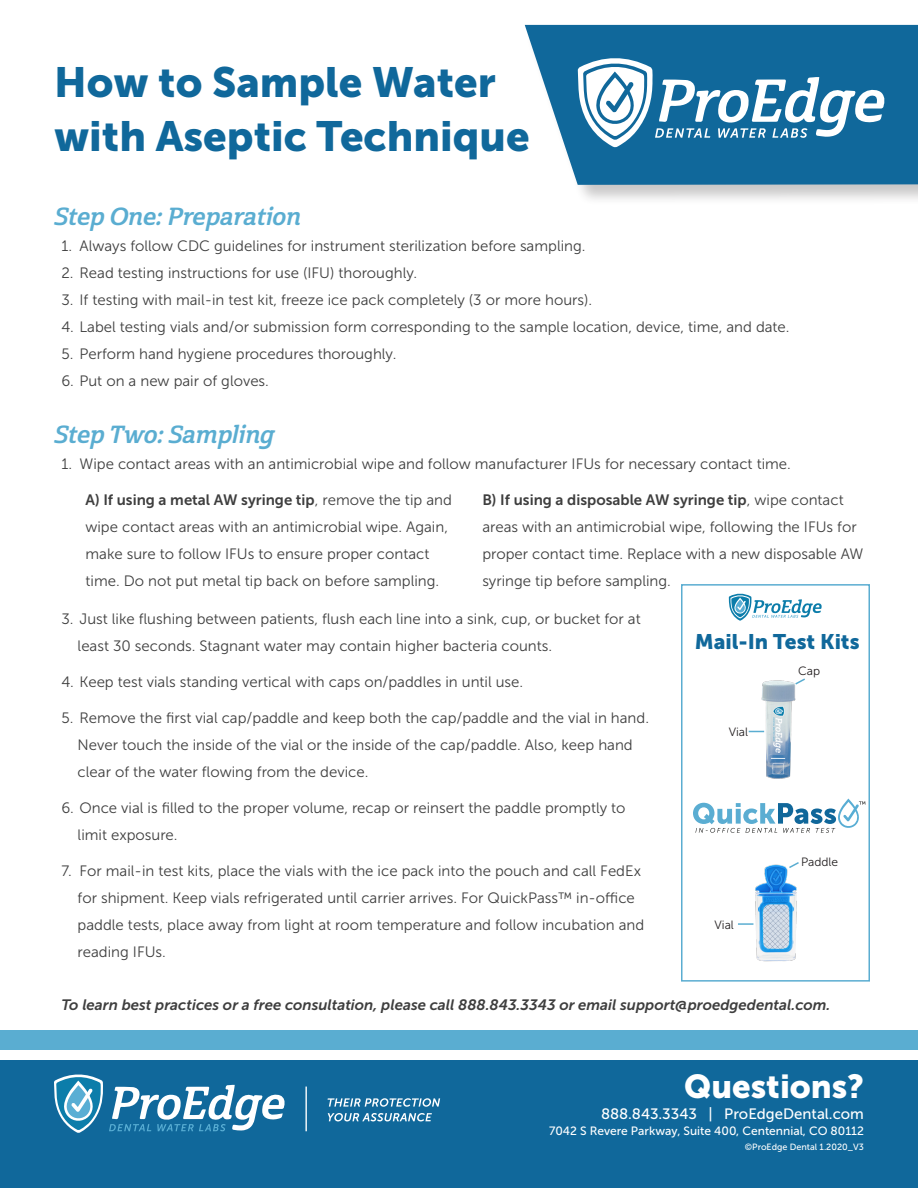
<style>
.page{position:relative;width:918px;height:1188px;background:#fff}
.page>*{position:absolute;margin:0;border:0;box-sizing:border-box;transform-origin:0 0}
.t1{font:42px/54px "Museo Sans 900";color:#10689b}
.t2{font:33px "Museo Sans 900";color:#fff}
.t3{font:24px "Cabrito Semi Nor Bol It";color:#5aadd1}
.t4{font:21px "Museo Sans 900";color:#10689b}
.t5{font:15px/27px "Museo Sans 300";color:#3e3e3e}
.t6{font:italic 15px "Museo Sans 700";color:#3e3e3e}
.t7{font:15px "Museo Sans 500";color:#fff}
.t8{font:12px "Museo Sans 500";color:#fff}
.t9{font:12px "Museo Sans 300";color:#231f20}
.t10{font:9px "Museo Sans 500";color:#fff}
.s1{font-family:"Museo Sans 700"}
</style>
<div class="page">
<div style="left:681px;top:584px;width:189px;height:398px;border:2px solid #5aadd1"></div>
<div style="left:0;top:1060px;width:918px;height:128px;background:#10689b"></div>
<div style="left:0;top:1030px;width:918px;height:19px;background:#5aadd1"></div>
<svg style="left:54px;top:1075px;width:49px;height:58px"></svg>
<svg style="left:109px;top:1085px;width:176px;height:46px"></svg>
<svg style="left:328px;top:1098px;width:112px;height:9px"></svg>
<svg style="left:328px;top:1113px;width:104px;height:8px"></svg>
<hr style="left:305px;top:1087px;width:2px;height:44px;background:#fff">
<div style="left:525px;top:24px;width:393px;height:182px;background:#231f20;opacity:.25"></div>
<svg style="left:525px;top:25px;width:393px;height:160px;background:#2c7aa6"></svg>
<svg style="left:578px;top:58px;width:306px;height:89px"></svg>
<img style="left:683px;top:840px;width:187px;height:135px">
<svg style="left:738px;top:923px;width:15px;height:2px"></svg>
<svg style="left:787px;top:861px;width:14px;height:9px"></svg>
<img style="left:748px;top:680px;width:48px;height:99px">
<svg style="left:749px;top:731px;width:15px;height:1px"></svg>
<svg style="left:794px;top:678px;width:11px;height:8px"></svg>
<svg style="left:693px;top:799px;width:172px;height:34px"></svg>
<svg style="left:729px;top:593px;width:93px;height:28px"></svg>
<p class="t1" style="left:54px;top:55px;width:477px">How to Sample Water with Aseptic Technique</p>
<p class="t3" style="left:54px;top:202px;width:248px">Step One: Preparation</p>
<p class="t5" style="left:62px;top:233px;width:526px">1. Always follow CDC guidelines for instrument sterilization before sampling.</p>
<p class="t5" style="left:62px;top:260px;width:357px">2. Read testing instructions for use (IFU) thoroughly.</p>
<p class="t5" style="left:62px;top:287px;width:532px">3. If testing with mail-in test kit, freeze ice pack completely (3 or more hours).</p>
<p class="t5" style="left:62px;top:314px;width:730px">4. Label testing vials and/or submission form corresponding to the sample location, device, time, and date.</p>
<p class="t5" style="left:62px;top:341px;width:336px">5. Perform hand hygiene procedures thoroughly.</p>
<p class="t5" style="left:62px;top:368px;width:209px">6. Put on a new pair of gloves.</p>
<p class="t3" style="left:54px;top:420px;width:222px">Step Two: Sampling</p>
<p class="t5" style="left:62px;top:451px;width:731px">1. Wipe contact areas with an antimicrobial wipe and follow manufacturer IFUs for necessary contact time.</p>
<p class="t5" style="left:86px;top:487px;width:368px"><span class="s1">A) If using a metal AW syringe tip</span>, remove the tip and wipe contact areas with an antimicrobial wipe. Again, make sure to follow IFUs to ensure proper contact time. Do not put metal tip back on before sampling.</p>
<p class="t5" style="left:482px;top:487px;width:383px"><span class="s1">B) If using a disposable AW syringe tip</span>, wipe contact areas with an antimicrobial wipe, following the IFUs for proper contact time. Replace with a new disposable AW syringe tip before sampling.</p>
<p class="t5" style="left:62px;top:606px;width:581px">3. Just like flushing between patients, flush each line into a sink, cup, or bucket for at</p>
<p class="t5" style="left:78px;top:633px;width:476px">least 30 seconds. Stagnant water may contain higher bacteria counts.</p>
<p class="t5" style="left:62px;top:669px;width:463px">4. Keep test vials standing vertical with caps on/paddles in until use.</p>
<p class="t5" style="left:62px;top:705px;width:589px">5. Remove the first vial cap/paddle and keep both the cap/paddle and the vial in hand.</p>
<p class="t5" style="left:78px;top:732px;width:557px">Never touch the inside of the vial or the inside of the cap/paddle. Also, keep hand</p>
<p class="t5" style="left:78px;top:759px;width:292px">clear of the water flowing from the device.</p>
<p class="t5" style="left:62px;top:795px;width:566px">6. Once vial is filled to the proper volume, recap or reinsert the paddle promptly to</p>
<p class="t5" style="left:78px;top:822px;width:102px">limit exposure.</p>
<p class="t5" style="left:62px;top:858px;width:581px">7. For mail-in test kits, place the vials with the ice pack into the pouch and call FedEx</p>
<p class="t5" style="left:78px;top:885px;width:559px">for shipment. Keep vials refrigerated until carrier arrives. For QuickPass™ in-office</p>
<p class="t5" style="left:78px;top:912px;width:568px">paddle tests, place away from light at room temperature and follow incubation and</p>
<p class="t5" style="left:78px;top:939px;width:90px">reading IFUs.</p>
<p class="t4" style="left:695px;top:630px;width:166px">Mail-In Test Kits</p>
<p class="t9" style="left:729px;top:725px;width:21px">Vial</p>
<p class="t9" style="left:715px;top:918px;width:21px">Vial</p>
<p class="t9" style="left:798px;top:665px;width:24px">Cap</p>
<p class="t9" style="left:801px;top:855px;width:39px">Paddle</p>
<p class="t6" style="left:62px;top:996px;width:771px">To learn best practices or a free consultation, please call 888.843.3343 or email support@proedgedental.com.</p>
<p class="t2" style="left:684px;top:1067px;width:181px">Questions?</p>
<p class="t7" style="left:601px;top:1105px;width:264px">888.843.3343 | ProEdgeDental.com</p>
<p class="t8" style="left:549px;top:1125px;width:316px">7042 S Revere Parkway, Suite 400, Centennial, CO 80112</p>
<p class="t10" style="left:745px;top:1142px;width:121px">©ProEdge Dental 1.2020_V3</p>
</div>
